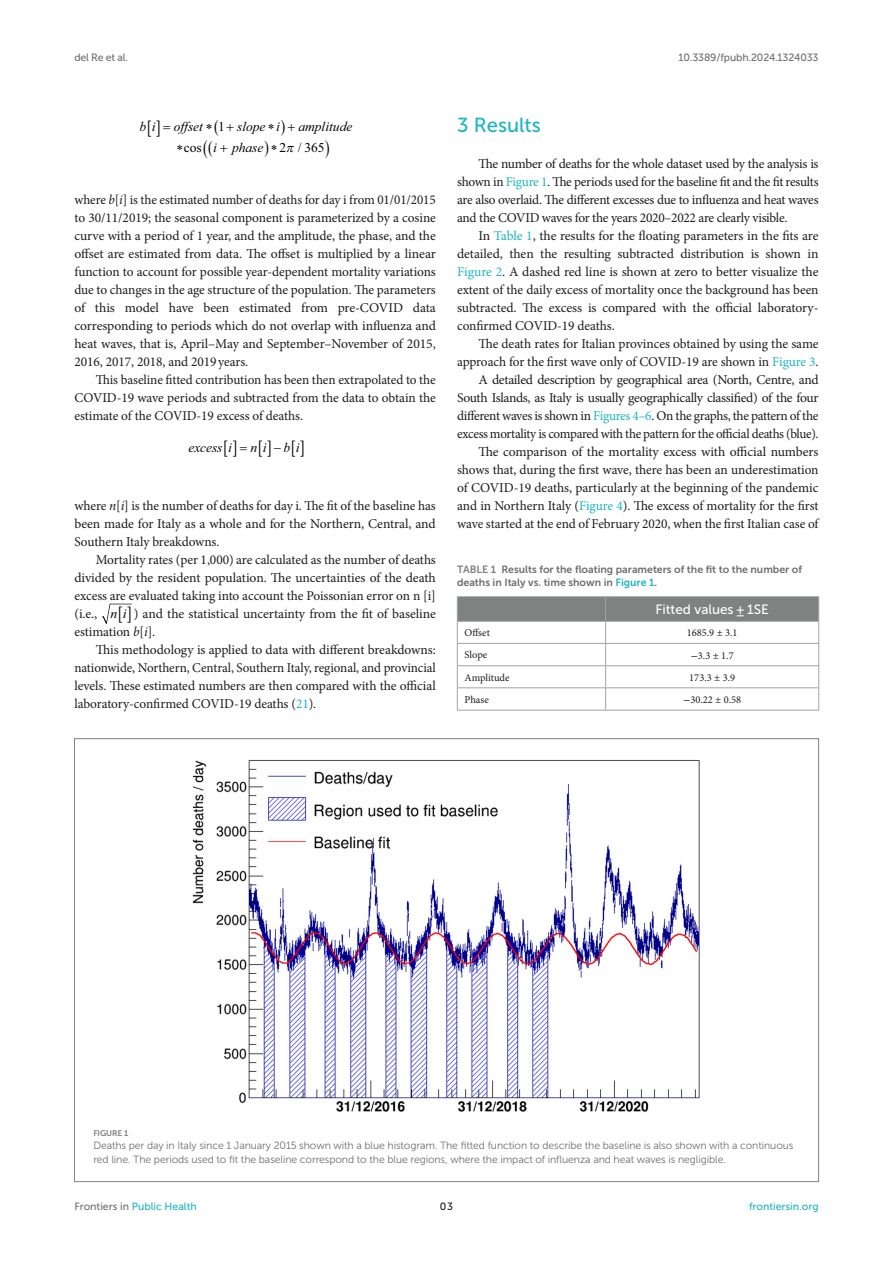
<style>
.page{position:relative;width:893px;height:1263px;background:#fff}
.page>*{position:absolute;margin:0;border:0;box-sizing:border-box;transform-origin:0 0}
.HEAD_1{font:20.25px "Museo Sans 500";color:#1db5c3}
.TEXT{font:13.5px/18px "Minion Pro";letter-spacing:-.01em;color:#1b1c1b;text-align:justify}
.TEXT_FLUSH{font:13.5px/18px "Minion Pro";letter-spacing:-.015em;color:#1b1c1b;text-align:justify}
.spi-math-img{font:italic 13.5px "Times New Roman";color:#000}
.TB_CH{font:13.5px "Museo Sans 500";color:#fff}
.spi-math-img-2{font:13.5px "Times New Roman";color:#000}
.FIG_LEG{font:10.5px/13.5px "Museo Sans 300";letter-spacing:-.01em;color:#706f70}
.TT{font:10.5px/13.5px "Museo Sans 700";color:#706f70}
.TB_TX{font:10.5px "Minion Pro";color:#1b1c1b}
.t1{font:10.5px "Museo Sans 500";color:#1db5c3}
.t2{font:10.5px "Museo Sans 500";letter-spacing:-.015em;color:#706f70}
.t3{font:10.5px "Museo Sans 500";color:#1b1c1b}
.FIG_HD{font:8.25px "Museo Sans 700";letter-spacing:-.01em;color:#7e7f7f}
.s1{font-style:normal}
.s2{font-style:italic}
.s3{color:#1db5c3}
.s4{color:#7e7f7f}
.s5{font-family:"STIX General"}
.s6{color:#706f70}
</style>
<div class="page">
<img style="left:192px;top:760px;width:508px;height:352px">
<hr style="left:606px;top:710px;width:213px;height:1px;background:#a2a3a3">
<hr style="left:457px;top:710px;width:149px;height:1px;background:#a2a3a3">
<hr style="left:606px;top:596px;width:213px;height:1px;background:#a2a3a3">
<hr style="left:457px;top:596px;width:149px;height:1px;background:#a2a3a3">
<svg style="left:457px;top:597px;width:362px;height:113px"></svg>
<hr style="left:457px;top:643px;width:149px;height:1px;background:#a2a3a3">
<svg style="left:102px;top:604px;width:30px;height:20px"></svg>
<p class="t2" style="left:74px;top:51px;width:55px">del Re et al.</p>
<p class="t2" style="left:679px;top:51px;width:141px">10.3389/fpubh.2024.1324033</p>
<p class="spi-math-img" style="left:140px;top:118px;width:17px">b i</p>
<p class="spi-math-img" style="left:174px;top:118px;width:53px">offset ∗ <span class="s1">1</span></p>
<p class="spi-math-img" style="left:237px;top:118px;width:44px">slope i</p>
<p class="spi-math-img" style="left:298px;top:118px;width:56px">amplitude</p>
<p class="spi-math-img" style="left:213px;top:139px;width:52px">i phase</p>
<p class="spi-math-img-2" style="left:176px;top:140px;width:27px">∗cos</p>
<p class="spi-math-img-2" style="left:271px;top:140px;width:17px">∗2</p>
<p class="spi-math-img-2" style="left:298px;top:140px;width:28px">/ 365</p>
<p class="TEXT_FLUSH" style="left:74px;top:191px;width:363px">where <span class="s2">b</span>[<span class="s2">i</span>] is the estimated number of deaths for day i from 01/01/2015 to 30/11/2019; the seasonal component is parameterized by a cosine curve with a period of 1 year, and the amplitude, the phase, and the offset are estimated from data. The offset is multiplied by a linear function to account for possible year-dependent mortality variations due to changes in the age structure of the population. The parameters of this model have been estimated from pre-COVID data corresponding to periods which do not overlap with influenza and heat waves, that is, April–May and September–November of 2015, 2016, 2017, 2018, and 2019years.</p>
<p class="TEXT" style="left:74px;top:371px;width:363px;text-indent:21px">This baseline fitted contribution has been then extrapolated to the COVID-19 wave periods and subtracted from the data to obtain the estimate of the COVID-19 excess of deaths.</p>
<p class="spi-math-img" style="left:188px;top:438px;width:45px">excess i</p>
<p class="spi-math-img" style="left:251px;top:438px;width:50px">ni −bi</p>
<p class="TEXT_FLUSH" style="left:74px;top:497px;width:363px">where <span class="s2">n</span>[<span class="s2">i</span>] is the number of deaths for day i. The fit of the baseline has been made for Italy as a whole and for the Northern, Central, and Southern Italy breakdowns.</p>
<p class="TEXT" style="left:74px;top:551px;width:363px;text-indent:21px">Mortality rates (per 1,000) are calculated as the number of deaths divided by the resident population. The uncertainties of the death excess are evaluated taking into account the Poissonian error on n [i] (i.e.,</p>
<p class="TEXT" style="left:74px;top:605px;width:363px;text-indent:59px">) and the statistical uncertainty from the fit of baseline estimation <span class="s2">b</span>[<span class="s2">i</span>].</p>
<p class="TEXT" style="left:74px;top:641px;width:363px;text-indent:21px">This methodology is applied to data with different breakdowns: nationwide, Northern, Central, Southern Italy, regional, and provincial levels. These estimated numbers are then compared with the official laboratory-confirmed COVID-19 deaths (<span class="s3">21</span>).</p>
<p class="spi-math-img" style="left:111px;top:604px;width:17px">n i</p>
<p class="HEAD_1" style="left:457px;top:114px;width:85px">3 Results</p>
<p class="TEXT_FLUSH" style="left:457px;top:155px;width:363px;text-indent:21px">The number of deaths for the whole dataset used by the analysis is shown in <span class="s3">Figure 1</span>. The periods used for the baseline fit and the fit results are also overlaid. The different excesses due to influenza and heat waves and the COVID waves for the years 2020–2022 are clearly visible.</p>
<p class="TEXT" style="left:457px;top:227px;width:363px;text-indent:21px">In <span class="s3">Table 1</span>, the results for the floating parameters in the fits are detailed, then the resulting subtracted distribution is shown in <span class="s3">Figure 2</span>. A dashed red line is shown at zero to better visualize the extent of the daily excess of mortality once the background has been subtracted. The excess is compared with the official laboratory&shy;confirmed COVID-19 deaths.</p>
<p class="TEXT" style="left:457px;top:335px;width:363px;text-align:right">The death rates for Italian provinces obtained by using the same approach for the first wave only of COVID-19 are shown in <span class="s3">Figure 3</span>.</p>
<p class="TEXT" style="left:457px;top:371px;width:363px;text-indent:21px">A detailed description by geographical area (North, Centre, and South Islands, as Italy is usually geographically classified) of the four different waves is shown in <span class="s3">Figures 4–6</span>. On the graphs, the pattern of the excess mortality is compared with the pattern for the official deaths (blue).</p>
<p class="TEXT" style="left:457px;top:443px;width:363px;text-indent:21px">The comparison of the mortality excess with official numbers shows that, during the first wave, there has been an underestimation of COVID-19 deaths, particularly at the beginning of the pandemic and in Northern Italy (<span class="s3">Figure 4</span>). The excess of mortality for the first wave started at the end of February 2020, when the first Italian case of</p>
<p class="TT" style="left:457px;top:562px;width:346px"><span class="s4">TABLE 1</span> Results for the floating parameters of the fit to the number of deaths in Italy vs. time shown in <span class="s3">Figure 1</span>.</p>
<p class="TB_CH" style="left:655px;top:602px;width:115px">Fitted values ± 1SE</p>
<p class="TB_TX" style="left:465px;top:626px;width:27px">Offset</p>
<p class="TB_TX" style="left:687px;top:626px;width:52px">1685.9 ± 3.1</p>
<p class="TB_TX" style="left:465px;top:648px;width:24px">Slope</p>
<p class="TB_TX" style="left:691px;top:648px;width:44px"><span class="s5">−</span>3.3 ± 1.7</p>
<p class="TB_TX" style="left:465px;top:670px;width:47px">Amplitude</p>
<p class="TB_TX" style="left:689px;top:670px;width:47px">173.3 ± 3.9</p>
<p class="TB_TX" style="left:465px;top:692px;width:26px">Phase</p>
<p class="TB_TX" style="left:683px;top:692px;width:60px"><span class="s5">−</span>30.22 ± 0.58</p>
<p class="FIG_HD" style="left:93px;top:1128px;width:37px">FIGURE 1</p>
<p class="FIG_LEG" style="left:93px;top:1139px;width:702px">Deaths per day in Italy since 1 January 2015 shown with a blue histogram. The fitted function to describe the baseline is also shown with a continuous red line. The periods used to fit the baseline correspond to the blue regions, where the impact of influenza and heat waves is negligible.</p>
<p class="t1" style="left:74px;top:1200px;width:124px"><span class="s6">Frontiers in</span> Public Health</p>
<p class="t3" style="left:440px;top:1200px;width:15px">03</p>
<p class="t1" style="left:749px;top:1200px;width:71px">frontiersin.org</p>
</div>
